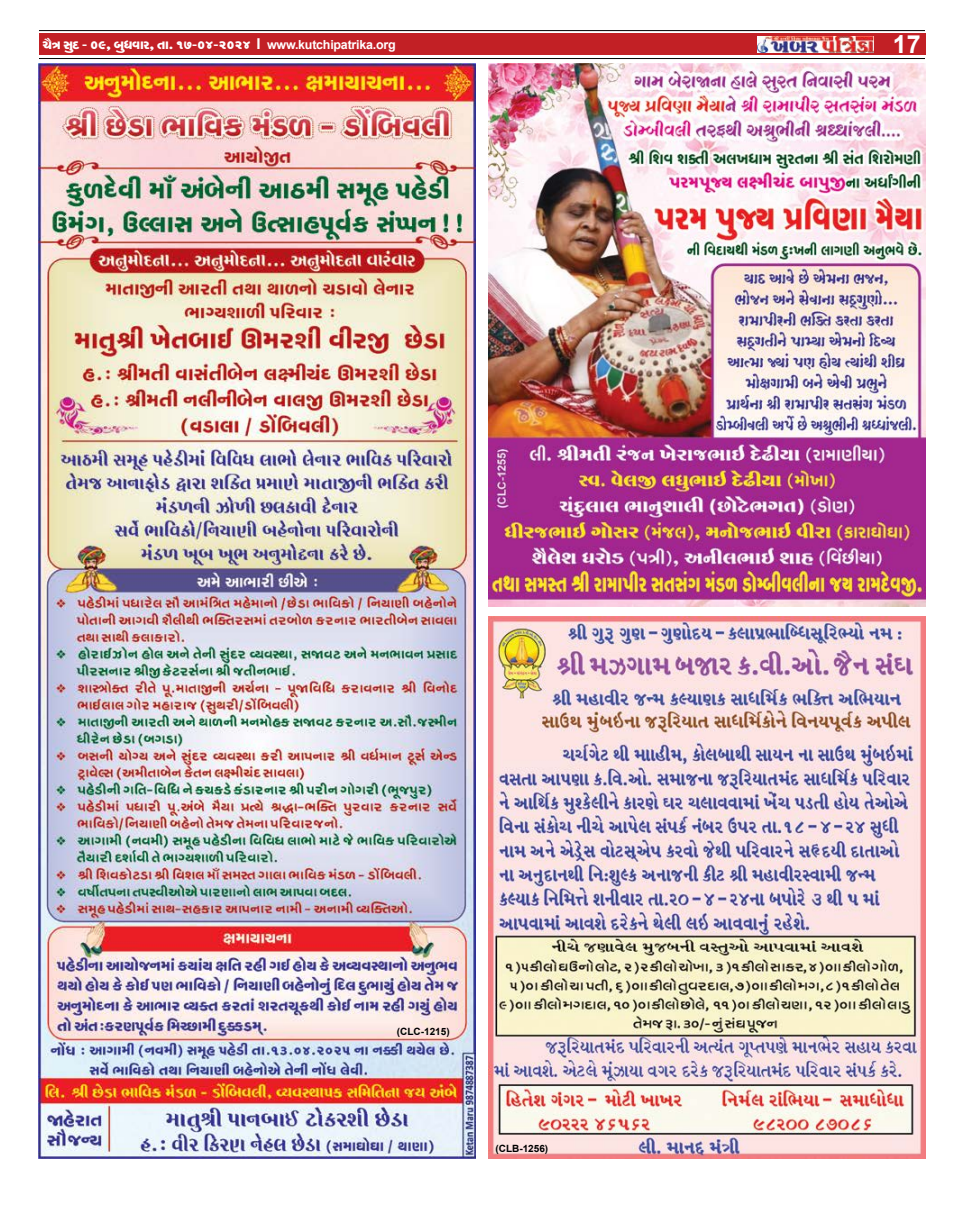
<style>
.page{position:relative;width:964px;height:1205px;background:#fff}
.page>*{position:absolute;margin:0;border:0;box-sizing:border-box;transform-origin:0 0}
.t1{font:700 25px "Arial";color:#fff}
.t2{font:15px "SHREE GUJ7";letter-spacing:-.02em;color:#fff}
.t3{font:700 10px "Arial";color:#000}
.s1{font-family:"Arial";font-weight:700}
.s2{font-family:"Arial";font-weight:700;font-size:12.5px}
</style>
<div class="page">
<hr style="left:39px;top:58px;width:886px;height:1px;background:#000">
<div style="left:39px;top:34px;width:886px;height:21px;background:#c22025"></div>
<hr style="left:39px;top:30px;width:886px;height:1px;background:#000">
<img style="left:757px;top:36px;width:116px;height:17px">
<img style="left:39px;top:64px;width:437px;height:1095px">
<img style="left:488px;top:64px;width:437px;height:542px">
<img style="left:488px;top:617px;width:437px;height:542px">
<p class="t2" style="left:43px;top:38px;width:355px">Q¥Ó kyv$ - 09, by^hpf, sp. 17-04-2024 <span class="s1">I</span> <span class="s2">www.kutchipatrika.org</span></p>
<h1 class="t1" style="left:893px;top:26px;width:29px">17</h1>
<p class="t3" style="left:397px;top:1024px;width:54px">(CLC-1215)</p>
<p class="t3" style="left:495px;top:1141px;width:54px">(CLB-1256)</p>
</div>
